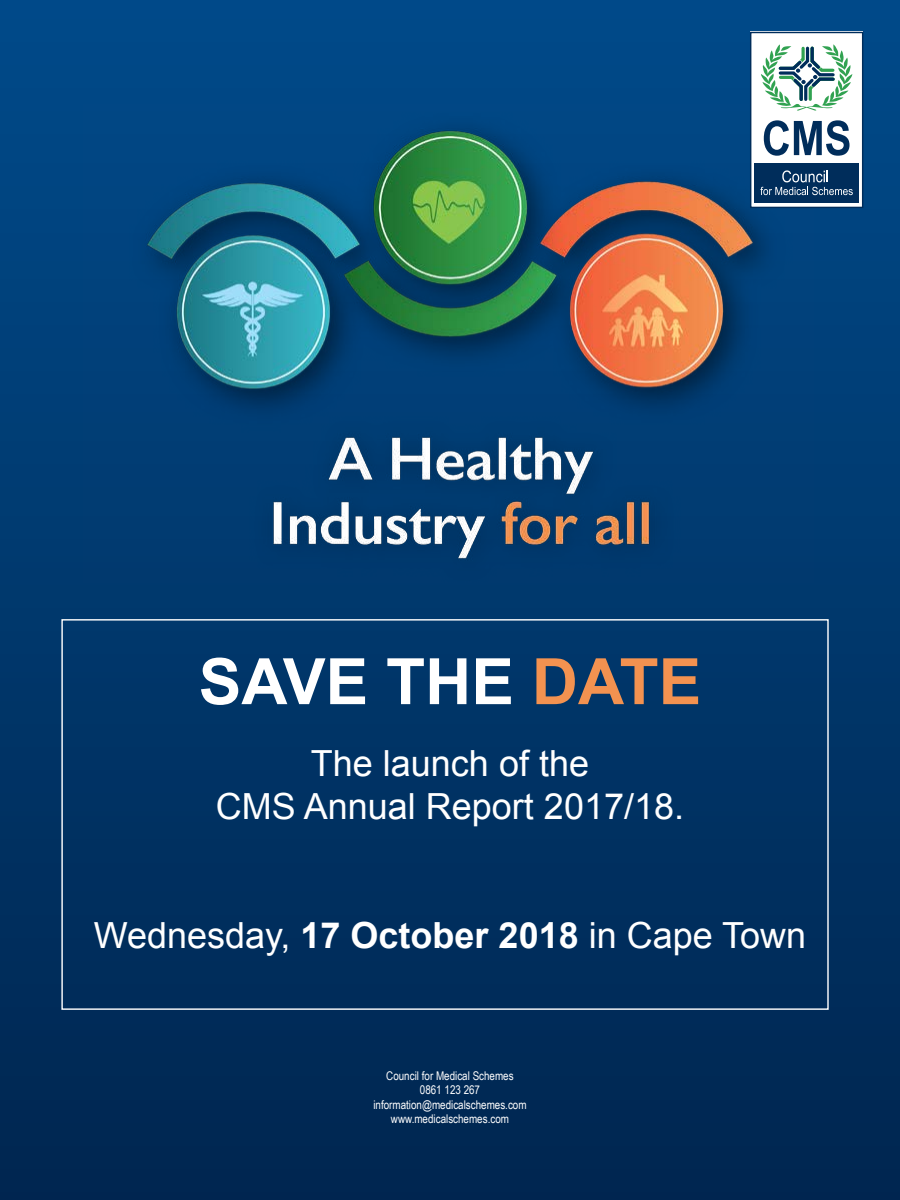
<style>
.page{position:relative;width:900px;height:1200px;background:#fff}
.page>*{position:absolute;margin:0;border:0;box-sizing:border-box;transform-origin:0 0}
.t1{font:700 64px "Arial";color:#fff}
.t2{font:36px/43.2px "Arial";color:#fff;text-align:center}
.t3{font:12px/14.4px "Arial Narrow";color:#fff;text-align:center}
.s1{color:#f39250}
.s2{font-weight:700}
</style>
<div class="page">
<div style="left:0;top:0;width:900px;height:1200px;background:linear-gradient(to bottom,#004b8a,#012751)"></div>
<img style="left:84px;top:104px;width:730px;height:478px">
<div style="left:751px;top:32px;width:112px;height:176px;background:#fff"></div>
<div style="left:755px;top:164px;width:104px;height:39px;background:#002d5b"></div>
<div style="left:750px;top:32px;width:113px;height:176px;border:1px solid #002d5b"></div>
<svg style="left:761px;top:44px;width:91px;height:67px"></svg>
<svg style="left:764px;top:120px;width:86px;height:36px"></svg>
<svg style="left:760px;top:170px;width:93px;height:25px"></svg>
<h1 class="t1" style="left:199px;top:640px;width:504px">SAVE THE <span class="s1">DATE</span></h1>
<h2 class="t2" style="left:216px;top:742px;width:470px">The launch of the<br>CMS Annual Report 2017/18.</h2>
<h2 class="t2" style="left:94px;top:915px;width:714px">Wednesday, <span class="s2">17 October 2018</span> in Cape Town</h2>
<p class="t3" style="left:373px;top:1068px;width:155px">Council for Medical Schemes<br>0861 123 267 information@medicalschemes.com www.medicalschemes.com</p>
</div>
